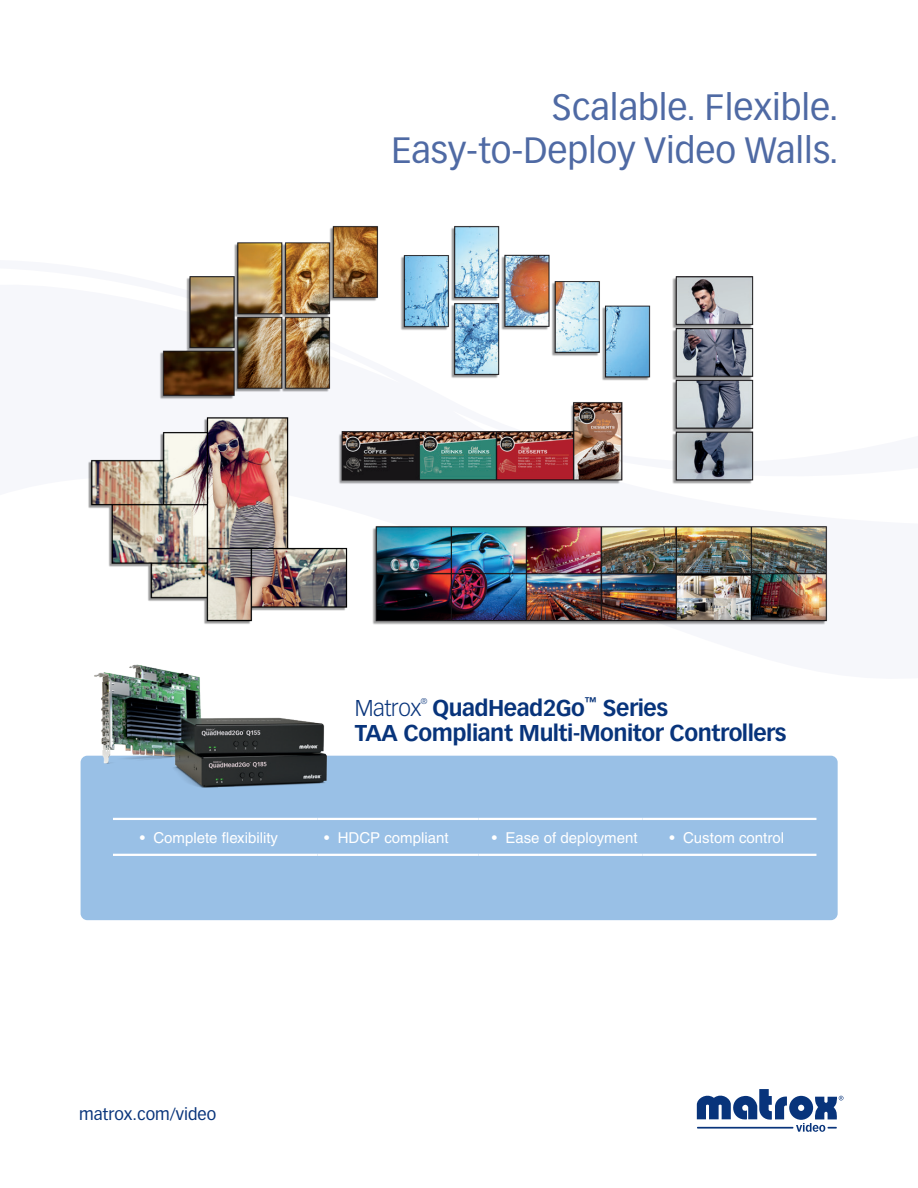
<style>
.page{position:relative;width:918px;height:1188px;background:#fff}
.page>*{position:absolute;margin:0;border:0;box-sizing:border-box;transform-origin:0 0}
.t1{font:36px/43.2px "Vectora LH";color:#4f6aa4;text-align:right}
.t2{font:700 22.5px/24px "Vectora LH";letter-spacing:-.02em;color:#08347b}
.t3{font:300 22.5px "Vectora LH";letter-spacing:-.02em;color:#08347b}
.t4{font:16.5px "Vectora LH";color:#08347b}
.t5{font:15px "Helvetica";color:#fff}
.t6{font:700 12.3px "Vectora LH";color:#08347b}
.t7{font:300 8.25px "Vectora LH";color:#08347b}
</style>
<div class="page">
<div style="left:81px;top:756px;width:757px;height:164px;background:#99c0e6;border-radius:7px"></div>
<hr style="left:318px;top:818px;width:160px;height:2px;background:#fff">
<hr style="left:478px;top:818px;width:165px;height:2px;background:#fff">
<hr style="left:643px;top:818px;width:173px;height:2px;background:#fff">
<hr style="left:113px;top:854px;width:205px;height:2px;background:#fff">
<hr style="left:318px;top:854px;width:160px;height:2px;background:#fff">
<hr style="left:478px;top:854px;width:165px;height:2px;background:#fff">
<hr style="left:643px;top:854px;width:173px;height:2px;background:#fff">
<img style="left:88px;top:226px;width:740px;height:399px">
<img style="left:80px;top:664px;width:278px;height:157px">
<svg style="left:697px;top:1089px;width:146px;height:43px"></svg>
<h1 class="t1" style="left:391px;top:86px;width:449px">Scalable. Flexible.<br>Easy-to-Deploy Video Walls.</h1>
<h2 class="t3" style="left:355px;top:696px;width:68px">Matrox</h2>
<p class="t7" style="left:421px;top:696px;width:8px">®</p>
<h2 class="t2" style="left:433px;top:696px;width:154px">QuadHead2Go</h2>
<p class="t6" style="left:585px;top:695px;width:14px">™</p>
<h2 class="t2" style="left:355px;top:696px;width:433px;text-indent:248px">Series<br>TAA Compliant Multi-Monitor Controllers</h2>
<p class="t5" style="left:140px;top:829px;width:140px">• Complete flexibility</p>
<p class="t5" style="left:324px;top:829px;width:126px">• HDCP compliant</p>
<p class="t5" style="left:492px;top:829px;width:147px">• Ease of deployment</p>
<p class="t5" style="left:670px;top:829px;width:116px">• Custom control</p>
<p class="t4" style="left:79px;top:1104px;width:139px">matrox.com/video</p>
</div>
